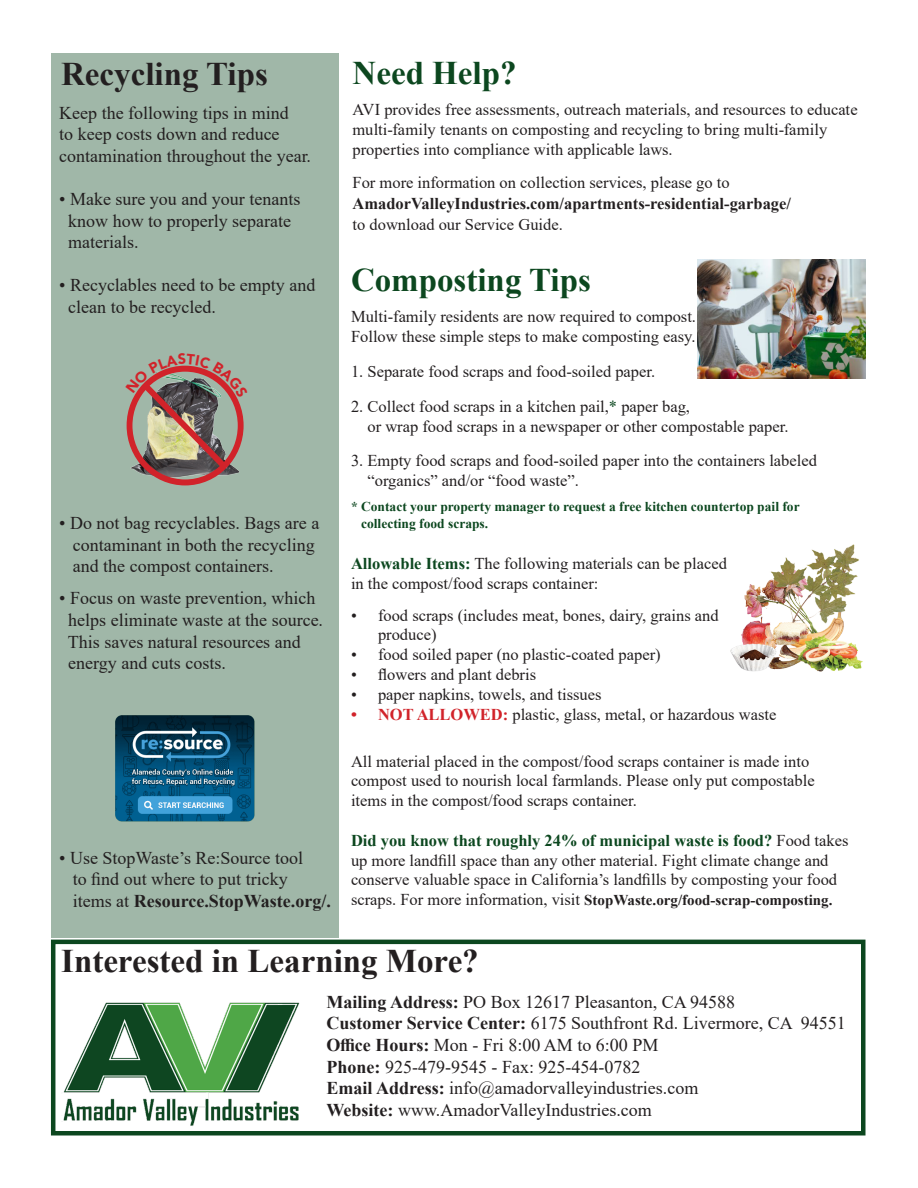
<style>
.page{position:relative;width:918px;height:1188px;background:#fff}
.page>*{position:absolute;margin:0;border:0;box-sizing:border-box;transform-origin:0 0}
.Headline_2{font:700 33px "Times New Roman";color:#231f20}
.Headline_2-2{font:700 33px "Times New Roman";color:#0c471f}
.Text{font:18px/21.6px "Times New Roman";color:#231f20}
.Text-2{font:700 18px "Times New Roman";color:#231f20}
.Text-3{font:16.5px/19.8px "Times New Roman";color:#231f20}
.Text-4{font:700 16.5px "Times New Roman";color:#231f20}
.Text-5{font:700 15px "Times New Roman";color:#231f20}
.Text-6{font:700 13.5px "Times New Roman";color:#0c471f}
.s1{font-weight:400}
.s2{color:#0c471f}
.s3{font-weight:700;color:#0c471f}
.s4{font-weight:700;color:#d1232a}
.s5{font-weight:400;font-size:16.5px}
.s6{font-weight:700}
</style>
<div class="page">
<div style="left:51px;top:940px;width:815px;height:196px;border:4px solid #0c471f"></div>
<img style="left:63px;top:1002px;width:237px;height:124px">
<div style="left:51px;top:53px;width:287px;height:885px;background:#a0b7a8"></div>
<img style="left:154px;top:476px;width:63px;height:3px">
<img style="left:115px;top:715px;width:140px;height:107px">
<img style="left:731px;top:544px;width:132px;height:128px">
<img style="left:698px;top:259px;width:168px;height:119px">
<svg style="left:126px;top:365px;width:118px;height:111px"></svg>
<h2 class="Headline_2" style="left:61px;top:50px;width:208px">Recycling Tips</h2>
<p class="Text" style="left:59px;top:101px;width:253px">Keep the following tips in mind<br>to keep costs down and reduce contamination throughout the year.</p>
<p class="Text" style="left:59px;top:188px;width:243px">• Make sure you and your tenants</p>
<p class="Text" style="left:68px;top:209px;width:224px">know how to properly separate</p>
<p class="Text" style="left:68px;top:231px;width:72px">materials.</p>
<p class="Text" style="left:59px;top:274px;width:258px">• Recyclables need to be empty and</p>
<p class="Text" style="left:68px;top:296px;width:149px">clean to be recycled.</p>
<p class="Text" style="left:59px;top:512px;width:262px">• Do not bag recyclables. Bags are a</p>
<p class="Text" style="left:73px;top:533px;width:243px">contaminant in both the recycling</p>
<p class="Text" style="left:73px;top:555px;width:202px">and the compost containers.</p>
<p class="Text" style="left:59px;top:587px;width:258px">• Focus on waste prevention, which</p>
<p class="Text" style="left:68px;top:609px;width:256px">helps eliminate waste at the source.</p>
<p class="Text" style="left:68px;top:630px;width:234px">This saves natural resources and</p>
<p class="Text" style="left:68px;top:652px;width:159px">energy and cuts costs.</p>
<p class="Text" style="left:59px;top:846px;width:245px">• Use StopWaste’s Re:Source tool</p>
<p class="Text" style="left:73px;top:868px;width:216px">to find out where to put tricky</p>
<p class="Text-2" style="left:73px;top:888px;width:260px"><span class="s1">items at</span> Resource.StopWaste.org/.</p>
<h2 class="Headline_2-2" style="left:353px;top:49px;width:166px">Need Help?</h2>
<p class="Text-3" style="left:353px;top:99px;width:507px">AVI provides free assessments, outreach materials, and resources to educate</p>
<p class="Text-3" style="left:353px;top:119px;width:476px">multi-family tenants on composting and recycling to bring multi-family</p>
<p class="Text-3" style="left:353px;top:139px;width:322px">properties into compliance with applicable laws.</p>
<p class="Text-3" style="left:353px;top:172px;width:379px">For more information on collection services, please go to</p>
<p class="Text-4" style="left:353px;top:192px;width:440px">AmadorValleyIndustries.com/apartments-residential-garbage/</p>
<p class="Text-3" style="left:353px;top:214px;width:212px">to download our Service Guide.</p>
<h2 class="Headline_2-2" style="left:351px;top:256px;width:241px">Composting Tips</h2>
<p class="Text-3" style="left:351px;top:306px;width:347px">Multi-family residents are now required to compost.<br>Follow these simple steps to make composting easy.</p>
<p class="Text-3" style="left:351px;top:361px;width:306px">1. Separate food scraps and food-soiled paper.</p>
<p class="Text-3" style="left:351px;top:396px;width:341px">2. Collect food scraps in a kitchen pail,<span class="s2">*</span> paper bag,</p>
<p class="Text-3" style="left:368px;top:416px;width:423px">or wrap food scraps in a newspaper or other compostable paper.</p>
<p class="Text-3" style="left:351px;top:450px;width:468px">3. Empty food scraps and food-soiled paper into the containers labeled</p>
<p class="Text-3" style="left:368px;top:470px;width:213px">“organics” and/or “food waste”.</p>
<p class="Text-6" style="left:351px;top:497px;width:450px">* Contact your property manager to request a free kitchen countertop pail for</p>
<p class="Text-6" style="left:361px;top:513px;width:129px">collecting food scraps.</p>
<p class="Text-3" style="left:351px;top:553px;width:377px"><span class="s3">Allowable Items:</span> The following materials can be placed in the compost/food scraps container:</p>
<p class="Text-3" style="left:378px;top:605px;width:342px;text-indent:-27px">• food scraps (includes meat, bones, dairy, grains and produce)</p>
<p class="Text-3" style="left:351px;top:644px;width:311px">• food soiled paper (no plastic-coated paper)</p>
<p class="Text-3" style="left:351px;top:664px;width:187px">• flowers and plant debris</p>
<p class="Text-3" style="left:351px;top:684px;width:252px">• paper napkins, towels, and tissues</p>
<p class="Text-3" style="left:351px;top:704px;width:427px"><span class="s4">• NOT ALLOWED:</span> plastic, glass, metal, or hazardous waste</p>
<p class="Text-3" style="left:351px;top:751px;width:460px">All material placed in the compost/food scraps container is made into</p>
<p class="Text-3" style="left:351px;top:771px;width:465px">compost used to nourish local farmlands. Please only put compostable items in the compost/food scraps container.</p>
<p class="Text-3" style="left:351px;top:830px;width:499px"><span class="s3">Did you know that roughly 24% of municipal waste is food?</span> Food takes up more landfill space than any other material. Fight climate change and conserve valuable space in California’s landfills by composting your food</p>
<p class="Text-5" style="left:351px;top:889px;width:483px"><span class="s5">scraps. For more information, visit</span> StopWaste.org/food-scrap-composting.</p>
<h2 class="Headline_2" style="left:61px;top:937px;width:419px">Interested in Learning More?</h2>
<p class="Text" style="left:327px;top:990px;width:410px"><span class="s6">Mailing Address:</span> PO Box 12617 Pleasanton, CA 94588</p>
<p class="Text" style="left:327px;top:1012px;width:521px"><span class="s6">Customer Service Center:</span> 6175 Southfront Rd. Livermore, CA 94551<br><span class="s6">Office Hours:</span> Mon - Fri 8:00 AM to 6:00 PM</p>
<p class="Text" style="left:327px;top:1055px;width:315px"><span class="s6">Phone:</span> 925-479-9545 - Fax: 925-454-0782</p>
<p class="Text" style="left:327px;top:1077px;width:373px"><span class="s6">Email Address:</span> info@amadorvalleyindustries.com</p>
<p class="Text" style="left:327px;top:1098px;width:327px"><span class="s6">Website:</span> www.AmadorValleyIndustries.com</p>
</div>
